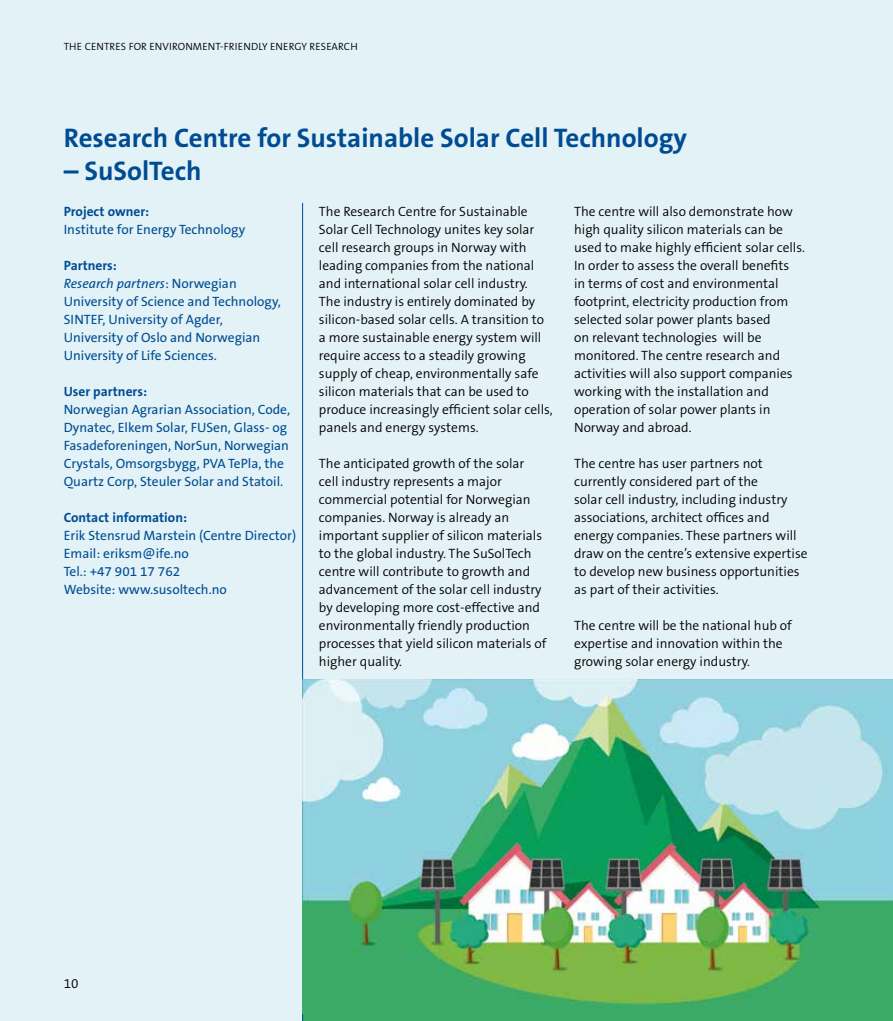
<style>
.page{position:relative;width:893px;height:1021px;background:#fff}
.page>*{position:absolute;margin:0;border:0;box-sizing:border-box;transform-origin:0 0}
.t1{font:700 27px "The Sans B7";color:#004c93}
.t2{font:300 13.5px/18px "The Sans B4";color:#000}
.t3{font:13.5px/18px "The Sans B5 Plain";color:#004c93}
.t4{font:700 13.5px "The Sans B7";color:#004c93}
.t5{font:300 10.5px "The Sans B4";letter-spacing:.01em;color:#000}
.s1{font-style:italic}
</style>
<div class="page">
<div style="left:0;top:0;width:893px;height:1020px;background:#e2f2f6"></div>
<div style="left:302px;top:978px;width:591px;height:42px;background:#3aaa66"></div>
<hr style="left:302px;top:203px;width:1px;height:817px;background:#004c93">
<img style="left:303px;top:679px;width:590px;height:326px">
<p class="t5" style="left:64px;top:41px;width:295px">THE CENTRES FOR ENVIRONMENT-FRIENDLY ENERGY RESEARCH</p>
<h1 class="t1" style="left:64px;top:123px;width:625px">Research Centre for Sustainable Solar Cell Technology</h1>
<h1 class="t1" style="left:64px;top:156px;width:139px">– SuSolTech</h1>
<p class="t4" style="left:64px;top:204px;width:87px">Project owner:</p>
<p class="t3" style="left:64px;top:221px;width:183px">Institute for Energy Technology</p>
<p class="t4" style="left:64px;top:258px;width:55px">Partners:</p>
<p class="t3" style="left:64px;top:275px;width:218px"><span class="s1">Research partners</span>: Norwegian<br>University of Science and Technology,<br>SINTEF, University of Agder,<br>University of Oslo and Norwegian<br>University of Life Sciences.</p>
<p class="t4" style="left:64px;top:384px;width:85px">User partners:</p>
<p class="t3" style="left:64px;top:401px;width:228px">Norwegian Agrarian Association, Code, Dynatec, Elkem Solar, FUSen, Glass- og Fasadeforeningen, NorSun, Norwegian Crystals, Omsorgsbygg, PVA TePla, the Quartz Corp, Steuler Solar and Statoil.</p>
<p class="t4" style="left:64px;top:510px;width:125px">Contact information:</p>
<p class="t3" style="left:64px;top:527px;width:234px">Erik Stensrud Marstein (Centre Director)<br>Email: eriksm@ife.no<br>Tel.: +47 901 17 762<br>Website: www.susoltech.no</p>
<p class="t2" style="left:574px;top:203px;width:233px">The centre will also demonstrate how high quality silicon materials can be used to make highly efficient solar cells.<br>In order to assess the overall benefits<br>in terms of cost and environmental footprint, electricity production from selected solar power plants based<br>on relevant technologies will be monitored. The centre research and activities will also support companies working with the installation and operation of solar power plants in Norway and abroad.</p>
<p class="t2" style="left:574px;top:455px;width:235px">The centre has user partners not currently considered part of the<br>solar cell industry, including industry associations, architect offices and energy companies. These partners will draw on the centre’s extensive expertise to develop new business opportunities as part of their activities.</p>
<p class="t2" style="left:574px;top:617px;width:219px">The centre will be the national hub of expertise and innovation within the growing solar energy industry.</p>
<p class="t2" style="left:319px;top:203px;width:235px">The Research Centre for Sustainable Solar Cell Technology unites key solar cell research groups in Norway with leading companies from the national and international solar cell industry.<br>The industry is entirely dominated by silicon-based solar cells. A transition to a more sustainable energy system will require access to a steadily growing supply of cheap, environmentally safe silicon materials that can be used to produce increasingly efficient solar cells, panels and energy systems.</p>
<p class="t2" style="left:319px;top:455px;width:229px">The anticipated growth of the solar cell industry represents a major commercial potential for Norwegian companies. Norway is already an important supplier of silicon materials to the global industry. The SuSolTech centre will contribute to growth and advancement of the solar cell industry by developing more cost-effective and environmentally friendly production processes that yield silicon materials of higher quality.</p>
<p class="t2" style="left:64px;top:975px;width:16px">10</p>
</div>
